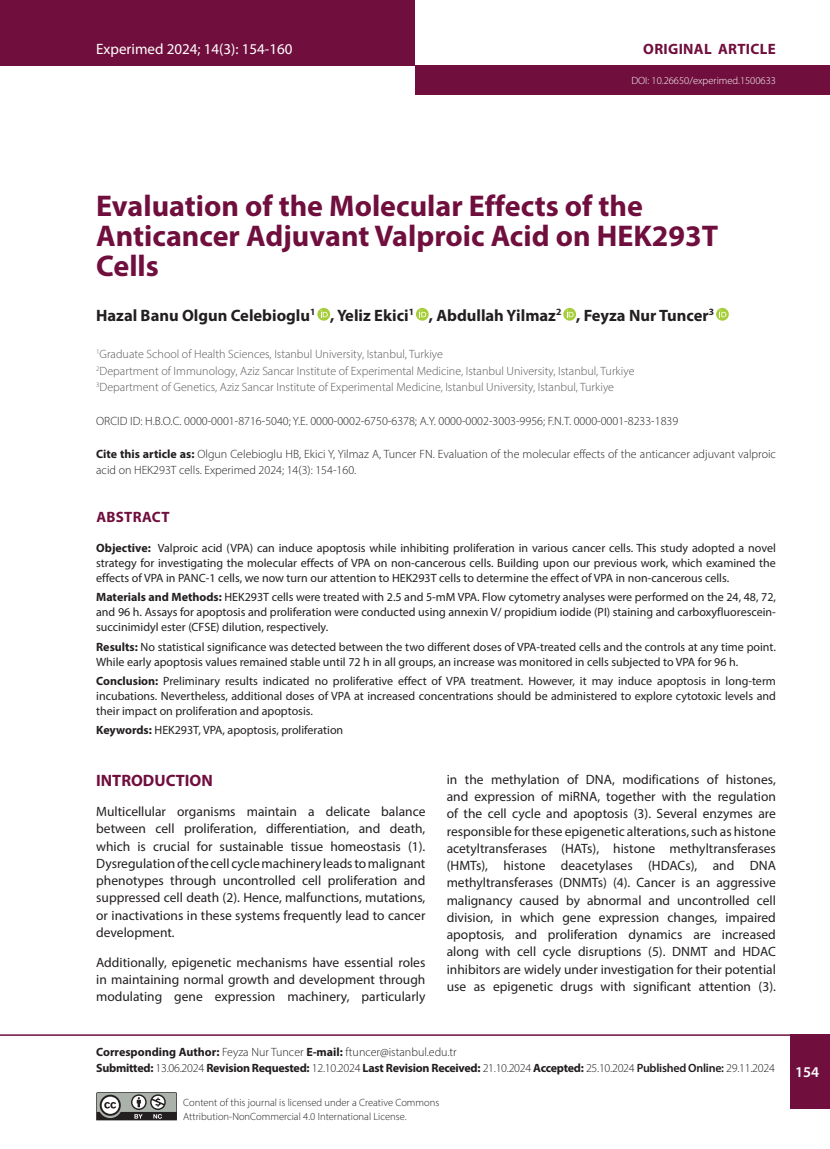
<style>
.page{position:relative;width:830px;height:1149px;background:#fff}
.page>*{position:absolute;margin:0;border:0;box-sizing:border-box;transform-origin:0 0}
.Baslik_1{font:700 30px/30px "Myriad Pro";color:#700f3d}
.Yazarlar{font:700 16.5px "Myriad Pro";color:#231f20}
.Ana_baslik{font:700 16.5px "Myriad Pro";color:#700f3d}
.t1{font:15px "Myriad Pro";color:#fff}
.t2{font:700 15px "Myriad Pro";letter-spacing:.02em;color:#700f3d}
.t3{font:600 15px "Myriad Pro";color:#fff}
.Metin{font:13.5px/17.2px "Myriad Pro";color:#231f20;text-align:justify}
.Abstarct{font:12px/15px "Myriad Pro";color:#231f20;text-align:justify}
.t4{font:300 12px/16.5px "Myriad Pro";color:#231f20}
.t5{font:300 12px "Myriad Pro";color:#57585a}
.t6{font:700 12px "Myriad Pro";letter-spacing:-.02em;color:#231f20}
.Keywords{font:12px "Myriad Pro";color:#231f20}
.t7{font:300 10.5px "Myriad Pro";color:#231f20}
.t8{font:300 10.5px "Myriad Pro";color:#fff}
.s1{font-weight:700}
.s2{font-weight:300}
.s3{font-weight:600}
</style>
<div class="page">
<div style="left:0;top:0;width:415px;height:66px;background:#700f3d"></div>
<div style="left:415px;top:66px;width:414px;height:29px;background:#700f3d"></div>
<svg style="left:317px;top:308px;width:13px;height:12px"></svg>
<svg style="left:320px;top:310px;width:7px;height:7px"></svg>
<svg style="left:416px;top:308px;width:12px;height:12px"></svg>
<svg style="left:419px;top:310px;width:7px;height:7px"></svg>
<svg style="left:563px;top:308px;width:12px;height:12px"></svg>
<svg style="left:566px;top:310px;width:7px;height:7px"></svg>
<svg style="left:715px;top:308px;width:13px;height:12px"></svg>
<svg style="left:719px;top:310px;width:7px;height:7px"></svg>
<hr style="left:0;top:1033px;width:829px;height:2px;background:#700f3d">
<div style="left:790px;top:1034px;width:39px;height:74px;background:#700f3d"></div>
<svg style="left:96px;top:1092px;width:81px;height:27px;background:#858784"></svg>
<p class="t1" style="left:96px;top:39px;width:198px">Experimed 2024; 14(3): 154-160</p>
<p class="t2" style="left:643px;top:39px;width:134px">ORIGINAL ARTICLE</p>
<p class="t8" style="left:631px;top:75px;width:146px">DOI: 10.26650/experimed.1500633</p>
<p class="Baslik_1" style="left:96px;top:190px;width:623px">Evaluation of the Molecular Effects of the<br>Anticancer Adjuvant Valproic Acid on HEK293T<br>Cells</p>
<p class="Yazarlar" style="left:96px;top:304px;width:619px">Hazal Banu Olgun Celebioglu<sup>1</sup> , Yeliz Ekici<sup>1</sup> , Abdullah Yilmaz<sup>2</sup> , Feyza Nur Tuncer<sup>3</sup></p>
<p class="t5" style="left:96px;top:347px;width:348px"><sup>1</sup>Graduate School of Health Sciences, Istanbul University, Istanbul, Turkiye</p>
<p class="t5" style="left:96px;top:363px;width:539px"><sup>2</sup>Department of Immunology, Aziz Sancar Institute of Experimental Medicine, Istanbul University, Istanbul, Turkiye</p>
<p class="t5" style="left:96px;top:380px;width:519px"><sup>3</sup>Department of Genetics, Aziz Sancar Institute of Experimental Medicine, Istanbul University, Istanbul, Turkiye</p>
<p class="t4" style="left:96px;top:412px;width:583px">ORCID ID: H.B.O.C. 0000-0001-8716-5040; Y.E. 0000-0002-6750-6378; A.Y. 0000-0002-3003-9956; F.N.T. 0000-0001-8233-1839</p>
<p class="t4" style="left:96px;top:445px;width:681px"><span class="s1">Cite this article as:</span> Olgun Celebioglu HB, Ekici Y, Yilmaz A, Tuncer FN. Evaluation of the molecular effects of the anticancer adjuvant valproic acid on HEK293T cells. Experimed 2024; 14(3): 154-160.</p>
<p class="t2" style="left:96px;top:507px;width:75px">ABSTRACT</p>
<p class="Abstarct" style="left:96px;top:540px;width:681px"><span class="s1">Objective:</span> Valproic acid (VPA) can induce apoptosis while inhibiting proliferation in various cancer cells. This study adopted a novel strategy for investigating the molecular effects of VPA on non-cancerous cells. Building upon our previous work, which examined the effects of VPA in PANC-1 cells, we now turn our attention to HEK293T cells to determine the effect of VPA in non-cancerous cells.</p>
<p class="Abstarct" style="left:96px;top:589px;width:681px"><span class="s1">Materials and Methods:</span> HEK293T cells were treated with 2.5 and 5-mM VPA. Flow cytometry analyses were performed on the 24, 48, 72, and 96 h. Assays for apoptosis and proliferation were conducted using annexin V/ propidium iodide (PI) staining and carboxyfluorescein&shy;succinimidyl ester (CFSE) dilution, respectively.</p>
<p class="Abstarct" style="left:96px;top:638px;width:681px"><span class="s1">Results:</span> No statistical significance was detected between the two different doses of VPA-treated cells and the controls at any time point.<br>While early apoptosis values remained stable until 72 h in all groups, an increase was monitored in cells subjected to VPA for 96 h.</p>
<p class="Abstarct" style="left:96px;top:673px;width:681px"><span class="s1">Conclusion:</span> Preliminary results indicated no proliferative effect of VPA treatment. However, it may induce apoptosis in long-term incubations. Nevertheless, additional doses of VPA at increased concentrations should be administered to explore cytotoxic levels and their impact on proliferation and apoptosis.</p>
<p class="Keywords" style="left:96px;top:722px;width:248px"><span class="s1">Keywords:</span> HEK293T, VPA, apoptosis, proliferation</p>
<p class="Ana_baslik" style="left:96px;top:769px;width:118px">INTRODUCTION</p>
<p class="Metin" style="left:96px;top:802px;width:330px">Multicellular organisms maintain a delicate balance between cell proliferation, differentiation, and death, which is crucial for sustainable tissue homeostasis (1).<br>Dysregulation of the cell cycle machinery leads to malignant phenotypes through uncontrolled cell proliferation and suppressed cell death (2). Hence, malfunctions, mutations, or inactivations in these systems frequently lead to cancer development.</p>
<p class="Metin" style="left:96px;top:953px;width:330px">Additionally, epigenetic mechanisms have essential roles in maintaining normal growth and development through modulating gene expression machinery, particularly</p>
<p class="Metin" style="left:446px;top:770px;width:330px">in the methylation of DNA, modifications of histones, and expression of miRNA, together with the regulation of the cell cycle and apoptosis (3). Several enzymes are responsible for these epigenetic alterations, such as histone acetyltransferases (HATs), histone methyltransferases (HMTs), histone deacetylases (HDACs), and DNA methyltransferases (DNMTs) (4). Cancer is an aggressive malignancy caused by abnormal and uncontrolled cell division, in which gene expression changes, impaired apoptosis, and proliferation dynamics are increased along with cell cycle disruptions (5). DNMT and HDAC inhibitors are widely under investigation for their potential use as epigenetic drugs with significant attention (3).</p>
<p class="t4" style="left:96px;top:1043px;width:362px"><span class="s1">Corresponding Author:</span> Feyza Nur Tuncer <span class="s1">E-mail:</span> ftuncer@istanbul.edu.tr</p>
<p class="t6" style="left:96px;top:1059px;width:679px">Submitted: <span class="s2">13.06.2024</span> Revision Requested: <span class="s2">12.10.2024</span> Last Revision Received: <span class="s2">21.10.2024</span> Accepted: <span class="s2">25.10.2024</span> <span class="s3">Published Online:</span> <span class="s2">29.11.2024</span></p>
<p class="t7" style="left:183px;top:1095px;width:257px">Content of this journal is licensed under a Creative Commons</p>
<p class="t7" style="left:183px;top:1110px;width:225px">Attribution-NonCommercial 4.0 International License.</p>
<p class="t3" style="left:794px;top:1062px;width:26px">154</p>
</div>
